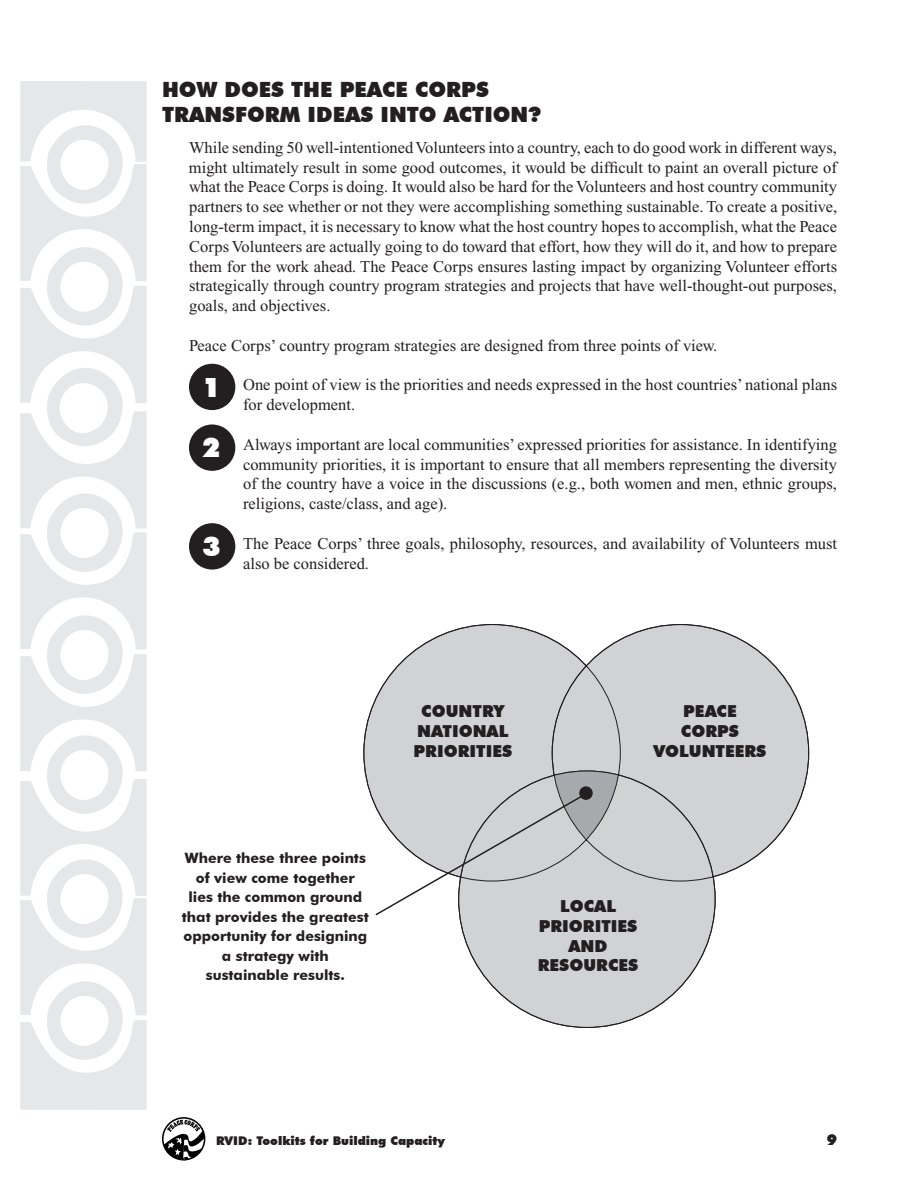
<style>
.page{position:relative;width:918px;height:1188px;background:#fff}
.page>*{position:absolute;margin:0;border:0;box-sizing:border-box;transform-origin:0 0}
.t1{font:900 27px "Futura BT";color:#fff}
.t2{font:900 21px "Futura BT";color:#231f20}
.t3{font:16.5px/19.8px "Times New Roman";color:#231f20;text-align:justify}
.t4{font:900 16.5px/19.8px "Futura BT";color:#231f20}
.t5{font:700 14.25px/19.5px "Futura BT";color:#231f20;text-align:center}
.t6{font:900 12px "Futura BT";color:#231f20}
</style>
<div class="page">
<svg style="left:20px;top:81px;width:126px;height:1029px"></svg>
<div style="left:162px;top:1117px;width:43px;height:44px;border:2px solid #000;border-radius:50%"></div>
<svg style="left:163px;top:1118px;width:42px;height:43px"></svg>
<div style="left:190px;top:364px;width:45px;height:45px;background:#231f20;border-radius:50%"></div>
<div style="left:189px;top:364px;width:46px;height:46px;border:2px solid #231f20;border-radius:50%"></div>
<div style="left:190px;top:425px;width:45px;height:45px;background:#231f20;border-radius:50%"></div>
<div style="left:189px;top:424px;width:46px;height:47px;border:2px solid #231f20;border-radius:50%"></div>
<div style="left:190px;top:524px;width:45px;height:45px;background:#231f20;border-radius:50%"></div>
<div style="left:189px;top:523px;width:46px;height:47px;border:2px solid #231f20;border-radius:50%"></div>
<svg style="left:364px;top:624px;width:445px;height:404px"></svg>
<svg style="left:374px;top:770px;width:245px;height:147px;background:#cfcfd1"></svg>
<div style="left:580px;top:787px;width:12px;height:12px;background:#231f20;border-radius:50%"></div>
<div style="left:579px;top:786px;width:14px;height:14px;border:2px solid #231f20;border-radius:50%"></div>
<p class="t2" style="left:162px;top:77px;width:78px">HOW DOES</p>
<p class="t2" style="left:291px;top:77px;width:15px">THE</p>
<p class="t2" style="left:340px;top:77px;width:29px">PEACE</p>
<p class="t2" style="left:415px;top:77px;width:30px">CORPS</p>
<p class="t2" style="left:162px;top:102px;width:17px">TRANSFORM</p>
<p class="t2" style="left:308px;top:102px;width:14px">IDEAS</p>
<p class="t2" style="left:381px;top:102px;width:15px">INTO</p>
<p class="t2" style="left:444px;top:102px;width:15px">ACTION</p>
<p class="t2" style="left:528px;top:102px;width:14px">?</p>
<p class="t3" style="left:189px;top:137px;width:650px">While sending 50 well-intentionedVolunteers into a country, each to do good work in different ways, might ultimately result in some good outcomes, it would be difficult to paint an overall picture of what the Peace Corps is doing. It would also be hard for the Volunteers and host country community partners to see whether or not they were accomplishing something sustainable. To create a positive, long-term impact, it is necessary to know what the host country hopes to accomplish, what the Peace Corps Volunteers are actually going to do toward that effort, how they will do it, and how to prepare them for the work ahead. The Peace Corps ensures lasting impact by organizing Volunteer efforts strategically through country program strategies and projects that have well-thought-out purposes, goals, and objectives.</p>
<p class="t3" style="left:189px;top:335px;width:530px">Peace Corps’ country program strategies are designed from three points of view.</p>
<p class="t3" style="left:243px;top:375px;width:596px">One point of view is the priorities and needs expressed in the host countries’ national plans for development.</p>
<p class="t3" style="left:243px;top:434px;width:596px">Always important are local communities’ expressed priorities for assistance. In identifying community priorities, it is important to ensure that all members representing the diversity of the country have a voice in the discussions (e.g., both women and men, ethnic groups, religions, caste/class, and age).</p>
<p class="t3" style="left:243px;top:533px;width:596px">The Peace Corps’ three goals, philosophy, resources, and availability of Volunteers must also be considered.</p>
<p class="t1" style="left:202px;top:371px;width:11px">1</p>
<p class="t1" style="left:202px;top:431px;width:18px">2</p>
<p class="t1" style="left:202px;top:530px;width:18px">3</p>
<p class="t5" style="left:182px;top:848px;width:188px">Where these three points of view come together lies the common ground that provides the greatest opportunity for designing a strategy with sustainable results.</p>
<p class="t4" style="left:414px;top:701px;width:32px;text-indent:8px">COUNTRY<br>NATIONAL<br>PRIORITIES</p>
<p class="t4" style="left:681px;top:701px;width:14px">PEACE<br>CORPS</p>
<p class="t4" style="left:654px;top:741px;width:13px">VOLUNTEERS</p>
<p class="t4" style="left:560px;top:896px;width:23px">LOCAL</p>
<p class="t4" style="left:539px;top:916px;width:11px">PRIORITIES</p>
<p class="t4" style="left:569px;top:936px;width:14px">AND</p>
<p class="t4" style="left:538px;top:956px;width:13px">RESOURCES</p>
<p class="t6" style="left:216px;top:1134px;width:231px">RVID: TOOLKITS FOR BUILDING CAPACITY</p>
</div>
